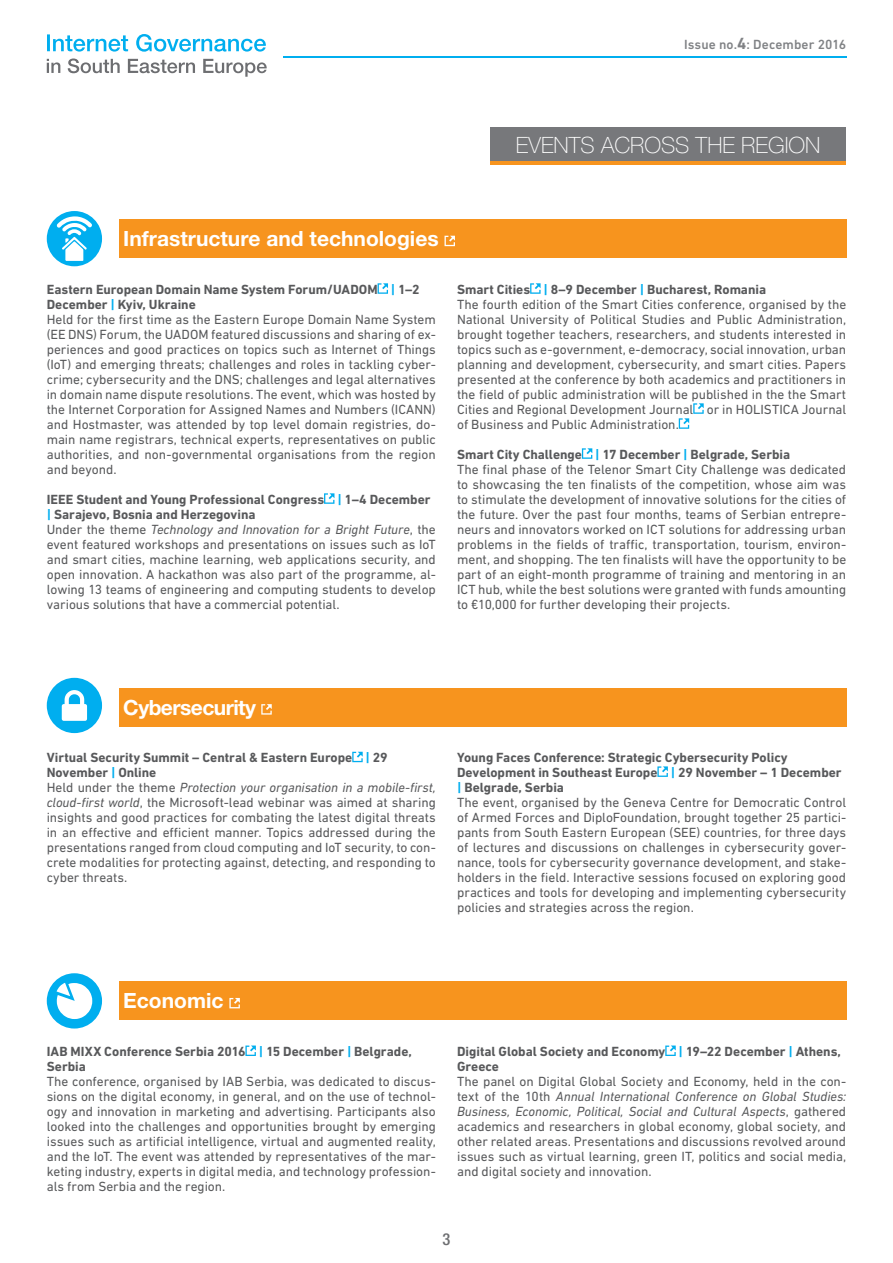
<style>
.page{position:relative;width:893px;height:1263px;background:#fff}
.page>*{position:absolute;margin:0;border:0;box-sizing:border-box;transform-origin:0 0}
.t1{font:100 22.5px "Helvetica Neue LT Std";color:#fff}
.Basket{font:700 21px "Helvetica Neue LT Pro";color:#fff}
.Basket-2{font:700 21px "Helvetica Neue LT Pro";letter-spacing:-.025em;color:#fff}
.t2{font:500 condensed 16.5px "Helvetica Neue LT Std";color:#6d6e71}
.Body{font:13.5px/15px "DIN Next LT Pro";letter-spacing:-.005em;color:#58595b;text-align:justify}
.Podnaslov{font:700 13.5px/15px "DIN Next LT Pro";color:#58595b}
.t3{font:500 13.5px "DIN Next LT Pro";letter-spacing:.01em;color:#808285}
.s1{font-weight:700;font-size:16.5px}
.s2{color:#00aeef}
.s3{font-style:italic}
</style>
<div class="page">
<svg style="left:47px;top:58px;width:220px;height:19px"></svg>
<svg style="left:47px;top:34px;width:219px;height:18px"></svg>
<hr style="left:283px;top:56px;width:563px;height:2px;background:#00aeef">
<div style="left:490px;top:128px;width:356px;height:34px;background:#77787b"></div>
<hr style="left:490px;top:162px;width:356px;height:3px;background:#f7941e">
<svg style="left:245px;top:1045px;width:11px;height:11px"></svg>
<svg style="left:665px;top:1045px;width:11px;height:11px"></svg>
<div style="left:119px;top:982px;width:727px;height:38px;background:#f7941e"></div>
<svg style="left:229px;top:998px;width:11px;height:10px"></svg>
<svg style="left:378px;top:283px;width:10px;height:11px"></svg>
<svg style="left:324px;top:493px;width:10px;height:11px"></svg>
<svg style="left:530px;top:283px;width:11px;height:11px"></svg>
<svg style="left:679px;top:403px;width:25px;height:26px"></svg>
<svg style="left:582px;top:448px;width:10px;height:11px"></svg>
<div style="left:119px;top:220px;width:727px;height:38px;background:#f7941e"></div>
<svg style="left:444px;top:236px;width:11px;height:10px"></svg>
<svg style="left:352px;top:752px;width:11px;height:10px"></svg>
<svg style="left:657px;top:766px;width:11px;height:11px"></svg>
<div style="left:119px;top:688px;width:727px;height:38px;background:#f7941e"></div>
<svg style="left:261px;top:704px;width:11px;height:11px"></svg>
<div style="left:47px;top:678px;width:55px;height:55px;background:#00aeef;border-radius:50%"></div>
<svg style="left:62px;top:690px;width:25px;height:31px"></svg>
<div style="left:47px;top:211px;width:55px;height:55px;background:#00aeef;border-radius:50%"></div>
<svg style="left:57px;top:216px;width:35px;height:45px"></svg>
<div style="left:47px;top:973px;width:55px;height:55px;background:#00aeef;border-radius:50%"></div>
<svg style="left:57px;top:983px;width:35px;height:36px"></svg>
<p class="t3" style="left:684px;top:37px;width:164px">Issue no.<span class="s1">4</span>: December 2016</p>
<p class="t1" style="left:516px;top:132px;width:306px">EVENTS ACROSS THE REGION</p>
<p class="Basket" style="left:123px;top:226px;width:317px">Infrastructure and technologies</p>
<p class="Podnaslov" style="left:47px;top:282px;width:374px">Eastern European Domain Name System Forum/UADOM <span class="s2">|</span> 1–2<br>December <span class="s2">|</span> Kyiv, Ukraine</p>
<p class="Body" style="left:47px;top:311px;width:391px">Held for the first time as the Eastern Europe Domain Name System (EE DNS) Forum, the UADOM featured discussions and sharing of ex‑ periences and good practices on topics such as Internet of Things (IoT) and emerging threats; challenges and roles in tackling cyber‑ crime; cybersecurity and the DNS; challenges and legal alternatives in domain name dispute resolutions. The event, which was hosted by the Internet Corporation for Assigned Names and Numbers (ICANN) and Hostmaster, was attended by top level domain registries, do‑ main name registrars, technical experts, representatives on public authorities, and non‑governmental organisations from the region and beyond.</p>
<p class="Podnaslov" style="left:47px;top:492px;width:385px">IEEE Student and Young Professional Congress <span class="s2">|</span> 1–4 December <span class="s2">|</span> Sarajevo, Bosnia and Herzegovina</p>
<p class="Body" style="left:47px;top:521px;width:391px">Under the theme <span class="s3">Technology and Innovation for a Bright Future</span>, the event featured workshops and presentations on issues such as IoT and smart cities, machine learning, web applications security, and open innovation. A hackathon was also part of the programme, al‑ lowing 13 teams of engineering and computing students to develop various solutions that have a commercial potential.</p>
<p class="Podnaslov" style="left:457px;top:282px;width:310px">Smart Cities <span class="s2">|</span> 8–9 December <span class="s2">|</span> Bucharest, Romania</p>
<p class="Body" style="left:457px;top:296px;width:391px">The fourth edition of the Smart Cities conference, organised by the National University of Political Studies and Public Administration, brought together teachers, researchers, and students interested in topics such as e‑government, e‑democracy, social innovation, urban planning and development, cybersecurity, and smart cities. Papers presented at the conference by both academics and practitioners in the field of public administration will be published in the the Smart Cities and Regional Development Journal or in HOLISTICA Journal of Business and Public Administration.</p>
<p class="Podnaslov" style="left:457px;top:447px;width:335px">Smart City Challenge <span class="s2">|</span> 17 December <span class="s2">|</span> Belgrade, Serbia</p>
<p class="Body" style="left:457px;top:461px;width:391px">The final phase of the Telenor Smart City Challenge was dedicated to showcasing the ten finalists of the competition, whose aim was to stimulate the development of innovative solutions for the cities of the future. Over the past four months, teams of Serbian entrepre‑ neurs and innovators worked on ICT solutions for addressing urban problems in the fields of traffic, transportation, tourism, environ‑ ment, and shopping. The ten finalists will have the opportunity to be part of an eight‑month programme of training and mentoring in an ICT hub, while the best solutions were granted with funds amounting to €10,000 for further developing their projects.</p>
<p class="Basket-2" style="left:123px;top:694px;width:134px">Cybersecurity</p>
<p class="Podnaslov" style="left:47px;top:750px;width:342px">Virtual Security Summit – Central &amp; Eastern Europe <span class="s2">|</span> 29<br>November <span class="s2">|</span> Online</p>
<p class="Body" style="left:47px;top:780px;width:391px">Held under the theme <span class="s3">Protection your organisation in a mobile‑first, cloud‑first world</span>, the Microsoft‑lead webinar was aimed at sharing insights and good practices for combating the latest digital threats in an effective and efficient manner. Topics addressed during the presentations ranged from cloud computing and IoT security, to con‑ crete modalities for protecting against, detecting, and responding to cyber threats.</p>
<p class="Podnaslov" style="left:457px;top:750px;width:386px">Young Faces Conference: Strategic Cybersecurity Policy<br>Development in Southeast Europe <span class="s2">|</span> 29 November – 1 December <span class="s2">|</span> Belgrade, Serbia</p>
<p class="Body" style="left:457px;top:795px;width:391px">The event, organised by the Geneva Centre for Democratic Control of Armed Forces and DiploFoundation, brought together 25 partici‑ pants from South Eastern European (SEE) countries, for three days of lectures and discussions on challenges in cybersecurity gover‑ nance, tools for cybersecurity governance development, and stake‑ holders in the field. Interactive sessions focused on exploring good practices and tools for developing and implementing cybersecurity policies and strategies across the region.</p>
<p class="Basket" style="left:123px;top:988px;width:102px">Economic</p>
<p class="Podnaslov" style="left:47px;top:1044px;width:367px">IAB MIXX Conference Serbia 2016 <span class="s2">|</span> 15 December <span class="s2">|</span> Belgrade,<br>Serbia</p>
<p class="Body" style="left:47px;top:1074px;width:391px">The conference, organised by IAB Serbia, was dedicated to discus‑ sions on the digital economy, in general, and on the use of technol‑ ogy and innovation in marketing and advertising. Participants also looked into the challenges and opportunities brought by emerging issues such as artificial intelligence, virtual and augmented reality, and the IoT. The event was attended by representatives of the mar‑ keting industry, experts in digital media, and technology profession‑ als from Serbia and the region.</p>
<p class="Podnaslov" style="left:457px;top:1044px;width:385px">Digital Global Society and Economy <span class="s2">|</span> 19–22 December <span class="s2">|</span> Athens,<br>Greece</p>
<p class="Body" style="left:457px;top:1074px;width:391px">The panel on Digital Global Society and Economy, held in the con‑ text of the 10th <span class="s3">Annual International Conference on Global Studies:<br>Business, Economic, Political, Social and Cultural Aspects</span>, gathered academics and researchers in global economy, global society, and other related areas. Presentations and discussions revolved around issues such as virtual learning, green IT, politics and social media, and digital society and innovation.</p>
<p class="t2" style="left:442px;top:1229px;width:9px">3</p>
</div>
